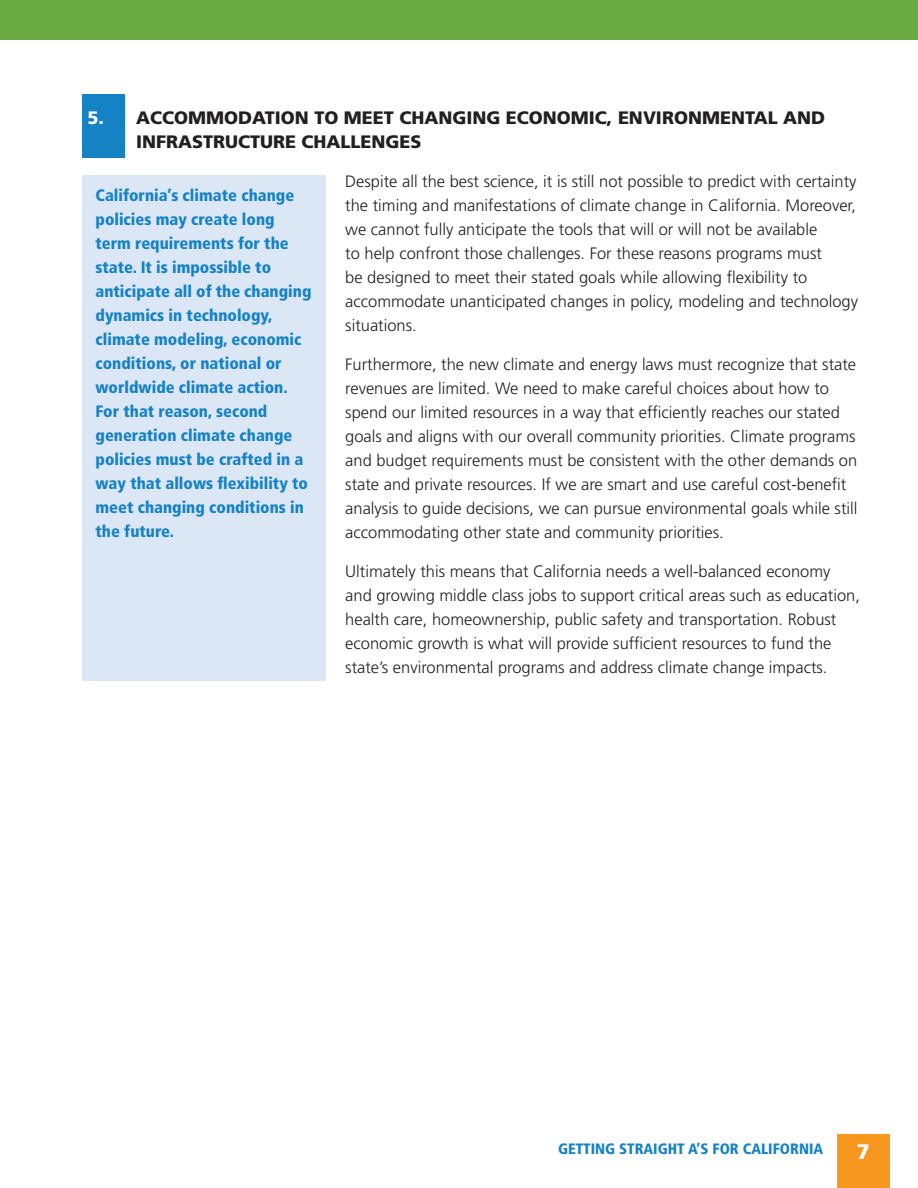
<style>
.page{position:relative;width:918px;height:1188px;background:#fff}
.page>*{position:absolute;margin:0;border:0;box-sizing:border-box;transform-origin:0 0}
.myfootnotes{font:900 21px "Frutiger LT Std";color:#fff}
.List_Paragraph{font:900 18px "Frutiger LT Std";color:#231f20}
.List_Paragraph-2{font:300 16.5px/24px "Frutiger LT Std";color:#231f20}
.List_Paragraph-3{font:900 condensed 16.5px/24px "Frutiger LT Std";color:#1582c4}
.t1{font:900 condensed 15px "Frutiger LT Std";color:#1582c4}
.s1{color:#fff}
</style>
<div class="page">
<div style="left:0;top:0;width:918px;height:40px;background:#6aaa43"></div>
<div style="left:837px;top:1134px;width:53px;height:54px;background:#f7971f"></div>
<div style="left:82px;top:94px;width:42px;height:64px;background:#1582c4"></div>
<div style="left:82px;top:175px;width:243px;height:505px;background:#dce7f5"></div>
<p class="List_Paragraph" style="left:88px;top:107px;width:739px"><span class="s1">5.</span> ACCOMMODATION TO MEET CHANGING ECONOMIC, ENVIRONMENTAL AND</p>
<p class="List_Paragraph" style="left:136px;top:131px;width:287px">INFRASTRUCTURE CHALLENGES</p>
<p class="List_Paragraph-2" style="left:345px;top:170px;width:514px">Despite all the best science, it is still not possible to predict with certainty the timing and manifestations of climate change in California. Moreover, we cannot fully anticipate the tools that will or will not be available<br>to help confront those challenges. For these reasons programs must<br>be designed to meet their stated goals while allowing flexibility to accommodate unanticipated changes in policy, modeling and technology situations.</p>
<p class="List_Paragraph-2" style="left:345px;top:353px;width:514px">Furthermore, the new climate and energy laws must recognize that state revenues are limited. We need to make careful choices about how to spend our limited resources in a way that efficiently reaches our stated goals and aligns with our overall community priorities. Climate programs and budget requirements must be consistent with the other demands on state and private resources. If we are smart and use careful cost-benefit analysis to guide decisions, we can pursue environmental goals while still accommodating other state and community priorities.</p>
<p class="List_Paragraph-2" style="left:345px;top:560px;width:516px">Ultimately this means that California needs a well-balanced economy and growing middle class jobs to support critical areas such as education, health care, homeownership, public safety and transportation. Robust economic growth is what will provide sufficient resources to fund the state’s environmental programs and address climate change impacts.</p>
<p class="List_Paragraph-3" style="left:96px;top:183px;width:218px">California’s climate change policies may create long term requirements for the state. It is impossible to anticipate all of the changing dynamics in technology, climate modeling, economic conditions, or national or worldwide climate action.<br>For that reason, second generation climate change policies must be crafted in a way that allows flexibility to meet changing conditions in the future.</p>
<p class="t1" style="left:558px;top:1140px;width:267px">GETTING STRAIGHT A’S FOR CALIFORNIA</p>
<p class="myfootnotes" style="left:857px;top:1139px;width:14px">7</p>
</div>
